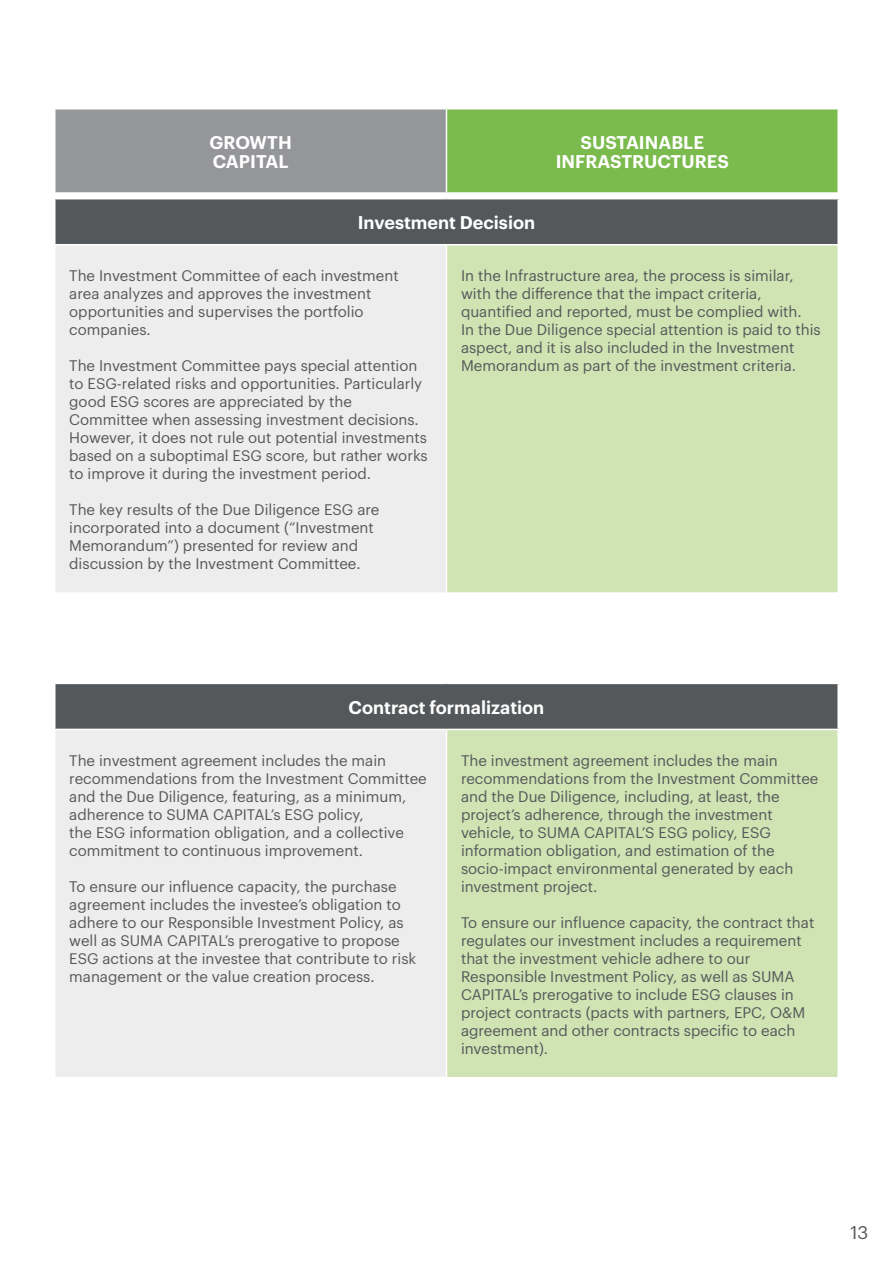
<style>
.page{position:relative;width:893px;height:1263px;background:#fff}
.page>*{position:absolute;margin:0;border:0;box-sizing:border-box;transform-origin:0 0}
.t1{font:600 18px/19.5px "Graphik";color:#fff}
.t2{font:18px "Graphik";color:#55575a}
.t3{font:15px/18px "Graphik";color:#55585a}
</style>
<div class="page">
<div style="left:55px;top:199px;width:783px;height:46px;background:#55585a"></div>
<div style="left:55px;top:245px;width:391px;height:348px;background:#eeeded"></div>
<div style="left:446px;top:245px;width:392px;height:348px;background:#d0e3b3"></div>
<hr style="left:54px;top:199px;width:2px;height:45px;background:#fff">
<hr style="left:837px;top:199px;width:2px;height:45px;background:#fff">
<hr style="left:54px;top:244px;width:392px;height:1px;background:#fff">
<hr style="left:54px;top:245px;width:2px;height:347px;background:#fff">
<hr style="left:54px;top:592px;width:392px;height:2px;background:#fff">
<hr style="left:446px;top:244px;width:393px;height:1px;background:#fff">
<hr style="left:446px;top:245px;width:1px;height:347px;background:#fff">
<hr style="left:837px;top:245px;width:2px;height:347px;background:#fff">
<hr style="left:446px;top:592px;width:393px;height:2px;background:#fff">
<div style="left:55px;top:683px;width:783px;height:46px;background:#55585a"></div>
<div style="left:55px;top:729px;width:391px;height:349px;background:#eeeded"></div>
<div style="left:446px;top:729px;width:392px;height:349px;background:#d0e3b3"></div>
<hr style="left:54px;top:683px;width:392px;height:1px;background:#fff">
<hr style="left:54px;top:684px;width:2px;height:45px;background:#fff">
<hr style="left:446px;top:683px;width:393px;height:1px;background:#fff">
<hr style="left:837px;top:684px;width:2px;height:45px;background:#fff">
<hr style="left:54px;top:729px;width:392px;height:1px;background:#fff">
<hr style="left:54px;top:730px;width:2px;height:347px;background:#fff">
<hr style="left:54px;top:1077px;width:392px;height:1px;background:#fff">
<hr style="left:446px;top:729px;width:393px;height:1px;background:#fff">
<hr style="left:446px;top:730px;width:1px;height:347px;background:#fff">
<hr style="left:837px;top:730px;width:2px;height:347px;background:#fff">
<hr style="left:446px;top:1077px;width:393px;height:1px;background:#fff">
<div style="left:55px;top:109px;width:391px;height:84px;background:#959699"></div>
<div style="left:446px;top:109px;width:392px;height:84px;background:#7bbb4d"></div>
<hr style="left:54px;top:108px;width:392px;height:2px;background:#fff">
<hr style="left:54px;top:110px;width:2px;height:82px;background:#fff">
<hr style="left:54px;top:192px;width:392px;height:2px;background:#fff">
<hr style="left:446px;top:108px;width:393px;height:2px;background:#fff">
<hr style="left:446px;top:110px;width:1px;height:82px;background:#fff">
<hr style="left:837px;top:110px;width:2px;height:82px;background:#fff">
<hr style="left:446px;top:192px;width:393px;height:2px;background:#fff">
<p class="t1" style="left:209px;top:131px;width:84px">GROWTH<br>CAPITAL</p>
<p class="t1" style="left:556px;top:131px;width:175px;text-align:center">SUSTAINABLE<br>INFRASTRUCTURES</p>
<p class="t1" style="left:358px;top:211px;width:179px">Investment Decision</p>
<p class="t3" style="left:69px;top:265px;width:331px">The Investment Committee of each investment area analyzes and approves the investment opportunities and supervises the portfolio companies.</p>
<p class="t3" style="left:69px;top:355px;width:360px">The Investment Committee pays special attention to ESG-related risks and opportunities. Particularly good ESG scores are appreciated by the Committee when assessing investment decisions.<br>However, it does not rule out potential investments based on a suboptimal ESG score, but rather works to improve it during the investment period.</p>
<p class="t3" style="left:69px;top:499px;width:312px">The key results of the Due Diligence ESG are incorporated into a document (“Investment Memorandum”) presented for review and discussion by the Investment Committee.</p>
<p class="t3" style="left:461px;top:265px;width:361px">In the Infrastructure area, the process is similar, with the difference that the impact criteria, quantified and reported, must be complied with.<br>In the Due Diligence special attention is paid to this aspect, and it is also included in the Investment Memorandum as part of the investment criteria.</p>
<p class="t1" style="left:349px;top:696px;width:197px">Contract formalization</p>
<p class="t3" style="left:69px;top:750px;width:359px">The investment agreement includes the main recommendations from the Investment Committee and the Due Diligence, featuring, as a minimum, adherence to SUMA CAPITAL’s ESG policy,<br>the ESG information obligation, and a collective commitment to continuous improvement.</p>
<p class="t3" style="left:69px;top:876px;width:349px">To ensure our influence capacity, the purchase agreement includes the investee’s obligation to adhere to our Responsible Investment Policy, as well as SUMA CAPITAL’s prerogative to propose ESG actions at the investee that contribute to risk management or the value creation process.</p>
<p class="t3" style="left:461px;top:750px;width:359px">The investment agreement includes the main recommendations from the Investment Committee and the Due Diligence, including, at least, the project’s adherence, through the investment vehicle, to SUMA CAPITAL’S ESG policy, ESG information obligation, and estimation of the socio-impact environmental generated by each investment project.</p>
<p class="t3" style="left:461px;top:912px;width:355px">To ensure our influence capacity, the contract that regulates our investment includes a requirement that the investment vehicle adhere to our Responsible Investment Policy, as well as SUMA CAPITAL’s prerogative to include ESG clauses in project contracts (pacts with partners, EPC, O&amp;M agreement and other contracts specific to each investment).</p>
<p class="t2" style="left:850px;top:1219px;width:20px">13</p>
</div>
